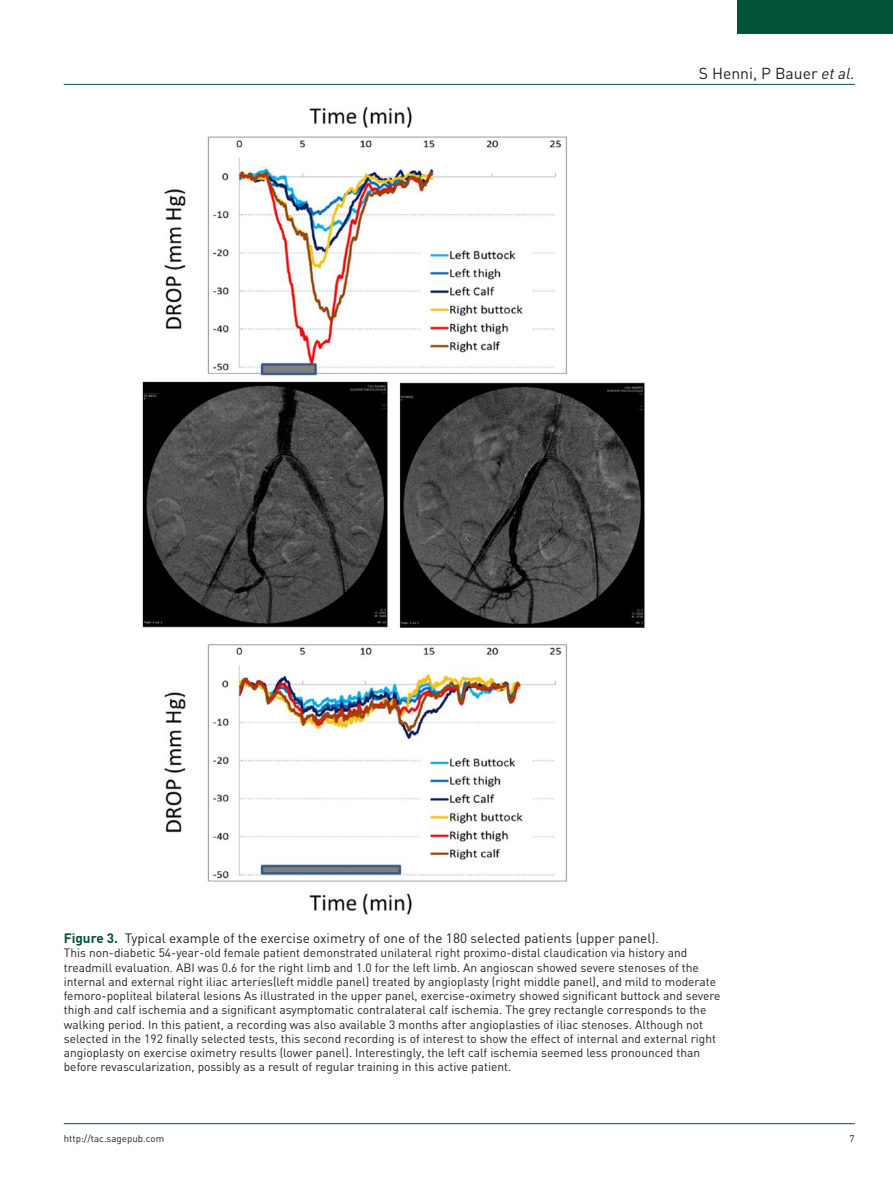
<style>
.page{position:relative;width:893px;height:1191px;background:#fff}
.page>*{position:absolute;margin:0;border:0;box-sizing:border-box;transform-origin:0 0}
.t1{font:15.75px "DIN";color:#231f20}
.t2{font:13.5px "DIN";color:#231f20}
.t3{font:12px/14.2px "DIN";color:#231f20}
.t4{font:9.75px "DIN";color:#231f20}
.s1{font-style:italic}
.s2{font-weight:700;color:#015436}
</style>
<div class="page">
<hr style="left:64px;top:84px;width:791px;height:1px;background:#015436">
<hr style="left:64px;top:1123px;width:791px;height:1px;background:#015436">
<div style="left:738px;top:0;width:155px;height:34px;background:#015436"></div>
<img style="left:142px;top:106px;width:503px;height:809px">
<h1 class="t1" style="left:699px;top:63px;width:157px">S Henni, P Bauer <span class="s1">et al.</span></h1>
<p class="t2" style="left:64px;top:929px;width:597px"><span class="s2">Figure 3.</span> Typical example of the exercise oximetry of one of the 180 selected patients (upper panel).</p>
<p class="t3" style="left:64px;top:945px;width:658px">This non-diabetic 54-year-old female patient demonstrated unilateral right proximo-distal claudication via history and treadmill evaluation. ABI was 0.6 for the right limb and 1.0 for the left limb. An angioscan showed severe stenoses of the internal and external right iliac arteries(left middle panel) treated by angioplasty (right middle panel), and mild to moderate femoro-popliteal bilateral lesions As illustrated in the upper panel, exercise-oximetry showed significant buttock and severe thigh and calf ischemia and a significant asymptomatic contralateral calf ischemia. The grey rectangle corresponds to the walking period. In this patient, a recording was also available 3 months after angioplasties of iliac stenoses. Although not selected in the 192 finally selected tests, this second recording is of interest to show the effect of internal and external right angioplasty on exercise oximetry results (lower panel). Interestingly, the left calf ischemia seemed less pronounced than before revascularization, possibly as a result of regular training in this active patient.</p>
<p class="t4" style="left:64px;top:1132px;width:102px">http://tac.sagepub.com</p>
<p class="t4" style="left:850px;top:1132px;width:7px">7</p>
</div>
